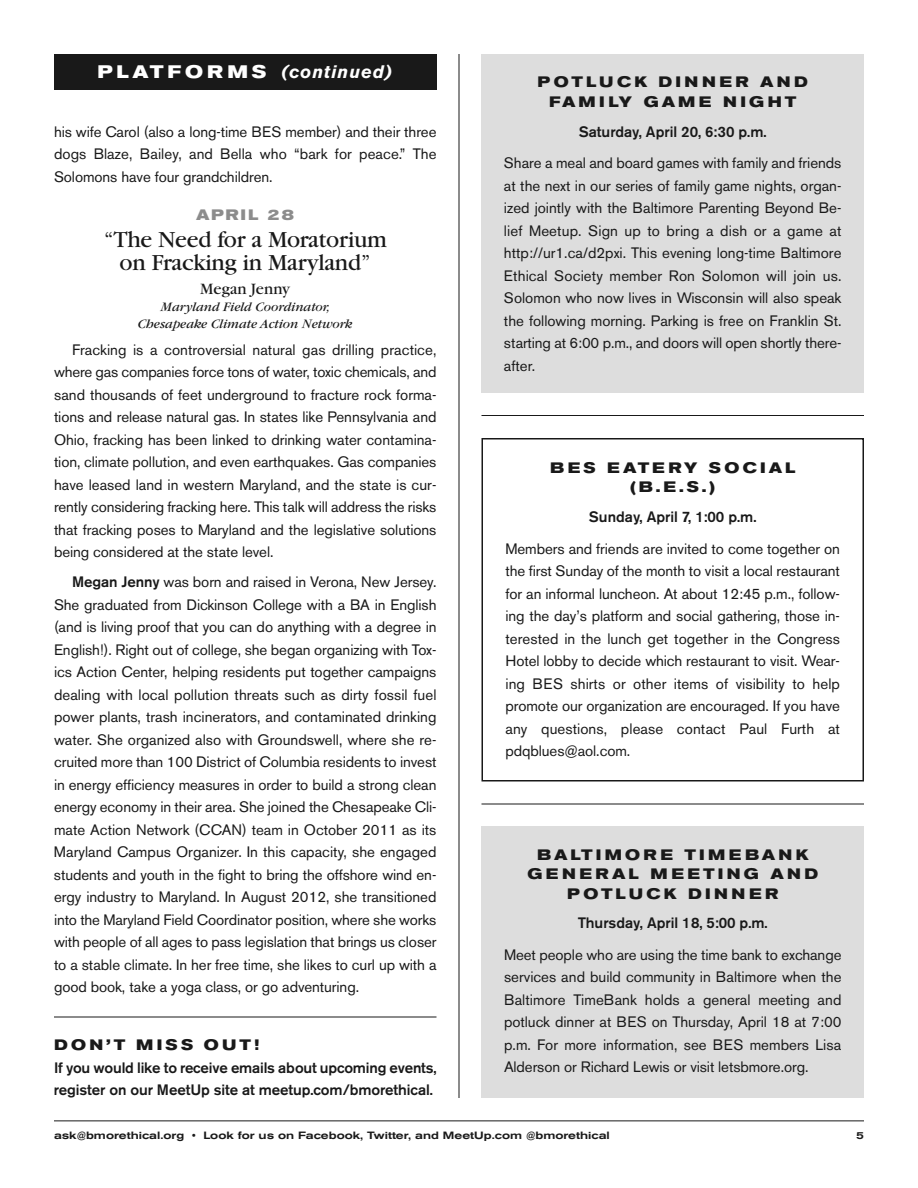
<style>
.page{position:relative;width:918px;height:1188px;background:#fff}
.page>*{position:absolute;margin:0;border:0;box-sizing:border-box;transform-origin:0 0}
.t1{font:24px/22.8px "Garamond";letter-spacing:-.01em;color:#191919;text-align:center}
.t2{font:italic 700 18px "Akzidenz Grotesk BE";letter-spacing:.05em;color:#fff}
.t3{font:16.5px "Garamond";color:#191919}
.t4{font:15px/22.5px "Akzidenz Grotesk BE";letter-spacing:-.005em;color:#191919;text-align:justify}
.t5{font:500 15px/22.5px "Akzidenz Grotesk BE";letter-spacing:-.005em;color:#191919}
.t6{font:700 expanded 15px/19.5px "Akzidenz Grotesk BE";letter-spacing:.22em;color:#191919;text-align:center}
.t7{font:700 expanded 15px "Akzidenz Grotesk BE";letter-spacing:.12em;color:#8c8c8c}
.t8{font:italic 13.5px/16.8px "Garamond";color:#191919;text-align:center}
.t9{font:500 expanded 10.5px "Akzidenz Grotesk BE";color:#191919}
.s1{font-style:normal;font-stretch:expanded}
.s2{font-weight:500}
</style>
<div class="page">
<hr style="left:54px;top:1120px;width:810px;height:1px;background:#191919">
<hr style="left:459px;top:54px;width:1px;height:1044px;background:#191919">
<div style="left:482px;top:438px;width:382px;height:344px;border:2px solid #191919"></div>
<div style="left:482px;top:54px;width:382px;height:339px;background:#ddd"></div>
<div style="left:482px;top:826px;width:382px;height:272px;background:#ddd"></div>
<hr style="left:482px;top:415px;width:382px;height:1px;background:#191919">
<hr style="left:482px;top:804px;width:382px;height:1px;background:#191919">
<hr style="left:54px;top:1017px;width:382px;height:1px;background:#191919">
<div style="left:54px;top:54px;width:382px;height:36px;background:#191919"></div>
<p class="t2" style="left:98px;top:65px;width:297px"><span class="s1">P L AT F O R M S</span> (continued)</p>
<p class="t4" style="left:54px;top:122px;width:384px">his wife Carol (also a long-time BES member) and their three dogs Blaze, Bailey, and Bella who “bark for peace.” The Solomons have four grandchildren.</p>
<p class="t7" style="left:196px;top:209px;width:100px">APRIL 28</p>
<h1 class="t1" style="left:104px;top:230px;width:285px">“The Need for a Moratorium on Fracking in Maryland”</h1>
<p class="t3" style="left:200px;top:283px;width:91px">Megan Jenny</p>
<p class="t8" style="left:138px;top:300px;width:216px">Maryland Field Coordinator,<br>Chesapeake Climate Action Network</p>
<p class="t4" style="left:54px;top:340px;width:384px;text-indent:18px">Fracking is a controversial natural gas drilling practice, where gas companies force tons of water, toxic chemicals, and sand thousands of feet underground to fracture rock forma&shy;tions and release natural gas. In states like Pennsylvania and Ohio, fracking has been linked to drinking water contamina&shy;tion, climate pollution, and even earthquakes. Gas companies have leased land in western Maryland, and the state is cur&shy;rently considering fracking here. This talk will address the risks that fracking poses to Maryland and the legislative solutions being considered at the state level.</p>
<p class="t4" style="left:54px;top:572px;width:384px;text-indent:18px"><span class="s2">Megan Jenny</span> was born and raised in Verona, New Jersey.<br>She graduated from Dickinson College with a BA in English (and is living proof that you can do anything with a degree in English!). Right out of college, she began organizing with Tox&shy;ics Action Center, helping residents put together campaigns dealing with local pollution threats such as dirty fossil fuel power plants, trash incinerators, and contaminated drinking water. She organized also with Groundswell, where she re&shy;cruited more than 100 District of Columbia residents to invest in energy efficiency measures in order to build a strong clean energy economy in their area. She joined the Chesapeake Cli&shy;mate Action Network (CCAN) team in October 2011 as its Maryland Campus Organizer. In this capacity, she engaged students and youth in the fight to bring the offshore wind en&shy;ergy industry to Maryland. In August 2012, she transitioned into the Maryland Field Coordinator position, where she works with people of all ages to pass legislation that brings us closer to a stable climate. In her free time, she likes to curl up with a good book, take a yoga class, or go adventuring.</p>
<p class="t6" style="left:54px;top:1037px;width:207px">DON’T MISS OUT!</p>
<p class="t5" style="left:54px;top:1057px;width:384px">If you would like to receive emails about upcoming events, register on our MeetUp site at meetup.com/bmorethical.</p>
<p class="t6" style="left:538px;top:74px;width:272px">POTLUCK DINNER AND<br>FAMILY GAME NIGHT</p>
<p class="t5" style="left:579px;top:121px;width:189px">Saturday, April 20, 6:30 p.m.</p>
<p class="t4" style="left:504px;top:153px;width:339px">Share a meal and board games with family and friends at the next in our series of family game nights, organ&shy;ized jointly with the Baltimore Parenting Beyond Be&shy;lief Meetup. Sign up to bring a dish or a game at http://ur1.ca/d2pxi. This evening long-time Baltimore Ethical Society member Ron Solomon will join us.<br>Solomon who now lives in Wisconsin will also speak the following morning. Parking is free on Franklin St. starting at 6:00 p.m., and doors will open shortly there&shy;after.</p>
<p class="t6" style="left:550px;top:459px;width:247px">BES EATERY SOCIAL (B.E.S.)</p>
<p class="t5" style="left:589px;top:507px;width:169px">Sunday, April 7, 1:00 p.m.</p>
<p class="t4" style="left:505px;top:539px;width:336px">Members and friends are invited to come together on the first Sunday of the month to visit a local restaurant for an informal luncheon. At about 12:45 p.m., follow&shy;ing the day’s platform and social gathering, those in&shy;terested in the lunch get together in the Congress Hotel lobby to decide which restaurant to visit. Wear&shy;ing BES shirts or other items of visibility to help promote our organization are encouraged. If you have any questions, please contact Paul Furth at pdqblues@aol.com.</p>
<p class="t6" style="left:527px;top:846px;width:292px">BALTIMORE TIMEBANK<br>GENERAL MEETING AND<br>POTLUCK DINNER</p>
<p class="t5" style="left:578px;top:913px;width:191px">Thursday, April 18, 5:00 p.m.</p>
<p class="t4" style="left:504px;top:945px;width:339px">Meet people who are using the time bank to exchange services and build community in Baltimore when the Baltimore TimeBank holds a general meeting and potluck dinner at BES on Thursday, April 18 at 7:00 p.m. For more information, see BES members Lisa Alderson or Richard Lewis or visit letsbmore.org.</p>
<p class="t9" style="left:54px;top:1131px;width:557px">ask@bmorethical.org • Look for us on Facebook, Twitter, and MeetUp.com @bmorethical</p>
<p class="t9" style="left:856px;top:1131px;width:9px">5</p>
</div>
